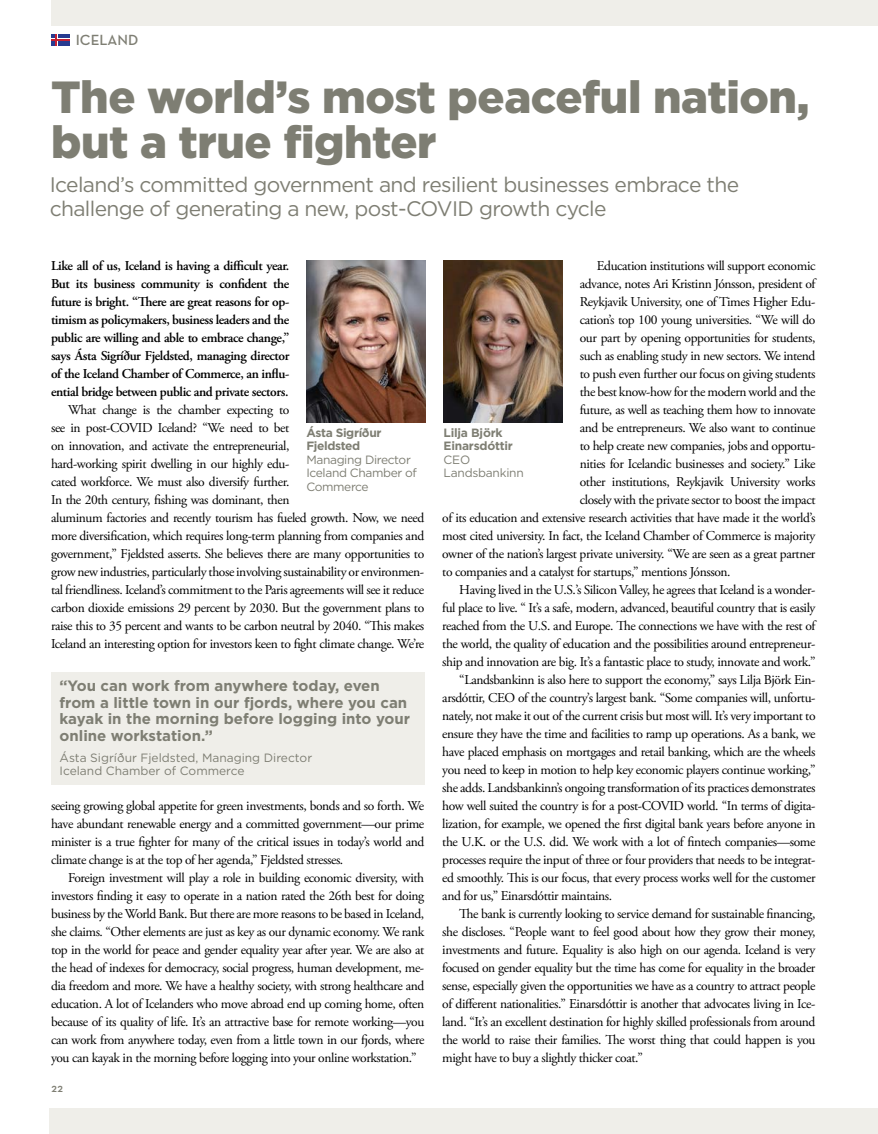
<style>
.page{position:relative;width:878px;height:1134px;background:#fff}
.page>*{position:absolute;margin:0;border:0;box-sizing:border-box;transform-origin:0 0}
.t1{font:900 45px/45px "Gotham";letter-spacing:-.01em;color:#7e7e73}
.t2{font:21px/24px "Gotham";letter-spacing:-.03em;color:#7e7e73}
.t3{font:700 15px/16.5px "Gotham";color:#7e7e73}
.t4{font:600 15px "Neutra Text TF";color:#7e7e73}
.t5{font:13.5px/18px "Adobe Garamond Pro";letter-spacing:-.03em;color:#000;text-align:justify}
.t6{font:600 13.5px/18px "Adobe Garamond Pro";letter-spacing:-.03em;color:#000;text-align:justify}
.t7{font:12px/13.5px "Gotham";letter-spacing:-.015em;color:#7e7e73}
.t8{font:700 12px/13.5px "Gotham";letter-spacing:-.02em;color:#7e7e73}
.t9{font:600 12px "Neutra Text TF";color:#7e7e73}
</style>
<div class="page">
<svg style="left:51px;top:34px;width:19px;height:11px"></svg>
<div style="left:51px;top:0;width:827px;height:26px;background:#efeee9"></div>
<div style="left:50px;top:1108px;width:828px;height:26px;background:#efeee9"></div>
<div style="left:51px;top:672px;width:373px;height:113px;background:#efeee9"></div>
<img style="left:443px;top:261px;width:119px;height:162px">
<img style="left:306px;top:261px;width:119px;height:162px">
<p class="t4" style="left:76px;top:31px;width:64px">ICELAND</p>
<h1 class="t1" style="left:51px;top:73px;width:759px">The world’s most peaceful nation, but a true fighter</h1>
<h2 class="t2" style="left:50px;top:172px;width:691px">Iceland’s committed government and resilient businesses embrace the challenge of generating a new, post-COVID growth cycle</h2>
<p class="t6" style="left:51px;top:257px;width:240px">Like all of us, Iceland is having a difficult year.<br>But its business community is confident the future is bright. “There are great reasons for op&shy;timism as policymakers, business leaders and the public are willing and able to embrace change,” says Ásta Sigríður Fjeldsted, managing director of the Iceland Chamber of Commerce, an influ&shy;ential bridge between public and private sectors.</p>
<p class="t5" style="left:51px;top:401px;width:375px;text-align:left;text-indent:17px">What change is the chamber expecting to<br>see in post-COVID Iceland? “We need to bet<br>on innovation, and activate the entrepreneurial,<br>hard-working spirit dwelling in our highly edu-<br>cated workforce. We must also diversify further.<br>In the 20th century, fishing was dominant, then<br>aluminum factories and recently tourism has fueled growth. Now, we need more diversification, which requires long-term planning from companies and government,” Fjeldsted asserts. She believes there are many opportunities to grow new industries, particularly those involving sustainability or environmen&shy;tal friendliness. Iceland’s commitment to the Paris agreements will see it reduce carbon dioxide emissions 29 percent by 2030. But the government plans to raise this to 35 percent and wants to be carbon neutral by 2040. “This makes Iceland an interesting option for investors keen to fight climate change. We’re</p>
<p class="t8" style="left:306px;top:425px;width:77px">Ásta Sigríður<br>Fjeldsted</p>
<p class="t7" style="left:306px;top:452px;width:112px">Managing Director<br>Iceland Chamber of<br>Commerce</p>
<p class="t3" style="left:60px;top:677px;width:352px">“You can work from anywhere today, even from a little town in our fjords, where you can kayak in the morning before logging into your online workstation.”</p>
<p class="t7" style="left:60px;top:751px;width:254px">Ásta Sigríður Fjeldsted, Managing Director<br>Iceland Chamber of Commerce</p>
<p class="t5" style="left:51px;top:797px;width:375px">seeing growing global appetite for green investments, bonds and so forth. We have abundant renewable energy and a committed government—our prime minister is a true fighter for many of the critical issues in today’s world and climate change is at the top of her agenda,” Fjeldsted stresses.</p>
<p class="t5" style="left:51px;top:869px;width:375px;text-indent:17px">Foreign investment will play a role in building economic diversity, with investors finding it easy to operate in a nation rated the 26th best for doing business by the World Bank. But there are more reasons to be based in Iceland, she claims. “Other elements are just as key as our dynamic economy. We rank top in the world for peace and gender equality year after year. We are also at the head of indexes for democracy, social progress, human development, me&shy;dia freedom and more. We have a healthy society, with strong healthcare and education. A lot of Icelanders who move abroad end up coming home, often because of its quality of life. It’s an attractive base for remote working—you can work from anywhere today, even from a little town in our fjords, where you can kayak in the morning before logging into your online workstation.”</p>
<p class="t9" style="left:51px;top:1080px;width:14px">22</p>
<p class="t5" style="left:596px;top:257px;width:220px">Education institutions will support economic</p>
<p class="t5" style="left:579px;top:275px;width:237px">advance, notes Ari Kristinn Jónsson, president of</p>
<p class="t5" style="left:579px;top:293px;width:237px">Reykjavik University, one of Times Higher Edu-</p>
<p class="t5" style="left:579px;top:311px;width:237px">cation’s top 100 young universities. “We will do</p>
<p class="t5" style="left:579px;top:329px;width:237px">our part by opening opportunities for students,</p>
<p class="t5" style="left:579px;top:347px;width:237px">such as enabling study in new sectors. We intend</p>
<p class="t5" style="left:579px;top:365px;width:237px">to push even further our focus on giving students</p>
<p class="t5" style="left:579px;top:383px;width:237px">the best know-how for the modern world and the</p>
<p class="t5" style="left:579px;top:401px;width:237px">future, as well as teaching them how to innovate</p>
<p class="t5" style="left:579px;top:419px;width:237px">and be entrepreneurs. We also want to continue</p>
<p class="t5" style="left:579px;top:437px;width:237px">to help create new companies, jobs and opportu-</p>
<p class="t5" style="left:579px;top:455px;width:237px">nities for Icelandic businesses and society.” Like</p>
<p class="t5" style="left:579px;top:473px;width:237px">other institutions, Reykjavik University works</p>
<p class="t5" style="left:579px;top:491px;width:237px">closely with the private sector to boost the impact</p>
<p class="t5" style="left:442px;top:509px;width:375px">of its education and extensive research activities that have made it the world’s</p>
<p class="t5" style="left:442px;top:527px;width:375px">most cited university. In fact, the Iceland Chamber of Commerce is majority</p>
<p class="t5" style="left:442px;top:545px;width:374px">owner of the nation’s largest private university. “We are seen as a great partner</p>
<p class="t5" style="left:442px;top:563px;width:290px">to companies and a catalyst for startups,” mentions Jónsson.</p>
<p class="t5" style="left:459px;top:581px;width:358px">Having lived in the U.S.’s Silicon Valley, he agrees that Iceland is a wonder-</p>
<p class="t5" style="left:442px;top:599px;width:375px">ful place to live. “ It’s a safe, modern, advanced, beautiful country that is easily</p>
<p class="t5" style="left:442px;top:617px;width:375px">reached from the U.S. and Europe. The connections we have with the rest of</p>
<p class="t5" style="left:442px;top:635px;width:374px">the world, the quality of education and the possibilities around entrepreneur-</p>
<p class="t5" style="left:442px;top:653px;width:375px">ship and innovation are big. It’s a fantastic place to study, innovate and work.”</p>
<p class="t5" style="left:459px;top:671px;width:357px">“Landsbankinn is also here to support the economy,” says Lilja Björk Ein-</p>
<p class="t5" style="left:442px;top:689px;width:375px">arsdóttir, CEO of the country’s largest bank. “Some companies will, unfortu-</p>
<p class="t5" style="left:442px;top:707px;width:375px">nately, not make it out of the current crisis but most will. It’s very important to</p>
<p class="t5" style="left:442px;top:725px;width:375px">ensure they have the time and facilities to ramp up operations. As a bank, we</p>
<p class="t5" style="left:442px;top:743px;width:375px">have placed emphasis on mortgages and retail banking, which are the wheels</p>
<p class="t5" style="left:442px;top:761px;width:375px">you need to keep in motion to help key economic players continue working,”</p>
<p class="t5" style="left:442px;top:779px;width:374px">she adds. Landsbankinn’s ongoing transformation of its practices demonstrates</p>
<p class="t5" style="left:442px;top:797px;width:375px">how well suited the country is for a post-COVID world. “In terms of digita-</p>
<p class="t5" style="left:442px;top:815px;width:375px">lization, for example, we opened the first digital bank years before anyone in</p>
<p class="t5" style="left:442px;top:833px;width:374px">the U.K. or the U.S. did. We work with a lot of fintech companies—some</p>
<p class="t5" style="left:442px;top:851px;width:375px">processes require the input of three or four providers that needs to be integrat-</p>
<p class="t5" style="left:442px;top:869px;width:375px">ed smoothly. This is our focus, that every process works well for the customer</p>
<p class="t5" style="left:442px;top:887px;width:171px">and for us,” Einarsdóttir maintains.</p>
<p class="t5" style="left:459px;top:905px;width:357px">The bank is currently looking to service demand for sustainable financing,</p>
<p class="t5" style="left:442px;top:923px;width:374px">she discloses. “People want to feel good about how they grow their money,</p>
<p class="t5" style="left:442px;top:941px;width:375px">investments and future. Equality is also high on our agenda. Iceland is very</p>
<p class="t5" style="left:442px;top:959px;width:374px">focused on gender equality but the time has come for equality in the broader</p>
<p class="t5" style="left:442px;top:977px;width:375px">sense, especially given the opportunities we have as a country to attract people</p>
<p class="t5" style="left:442px;top:995px;width:374px">of different nationalities.” Einarsdóttir is another that advocates living in Ice-</p>
<p class="t5" style="left:442px;top:1013px;width:375px">land. “It’s an excellent destination for highly skilled professionals from around</p>
<p class="t5" style="left:442px;top:1031px;width:375px">the world to raise their families. The worst thing that could happen is you</p>
<p class="t5" style="left:442px;top:1049px;width:202px">might have to buy a slightly thicker coat.”</p>
<p class="t8" style="left:443px;top:425px;width:71px">Lilja Björk<br>Einarsdóttir</p>
<p class="t7" style="left:443px;top:452px;width:82px">CEO<br>Landsbankinn</p>
</div>
